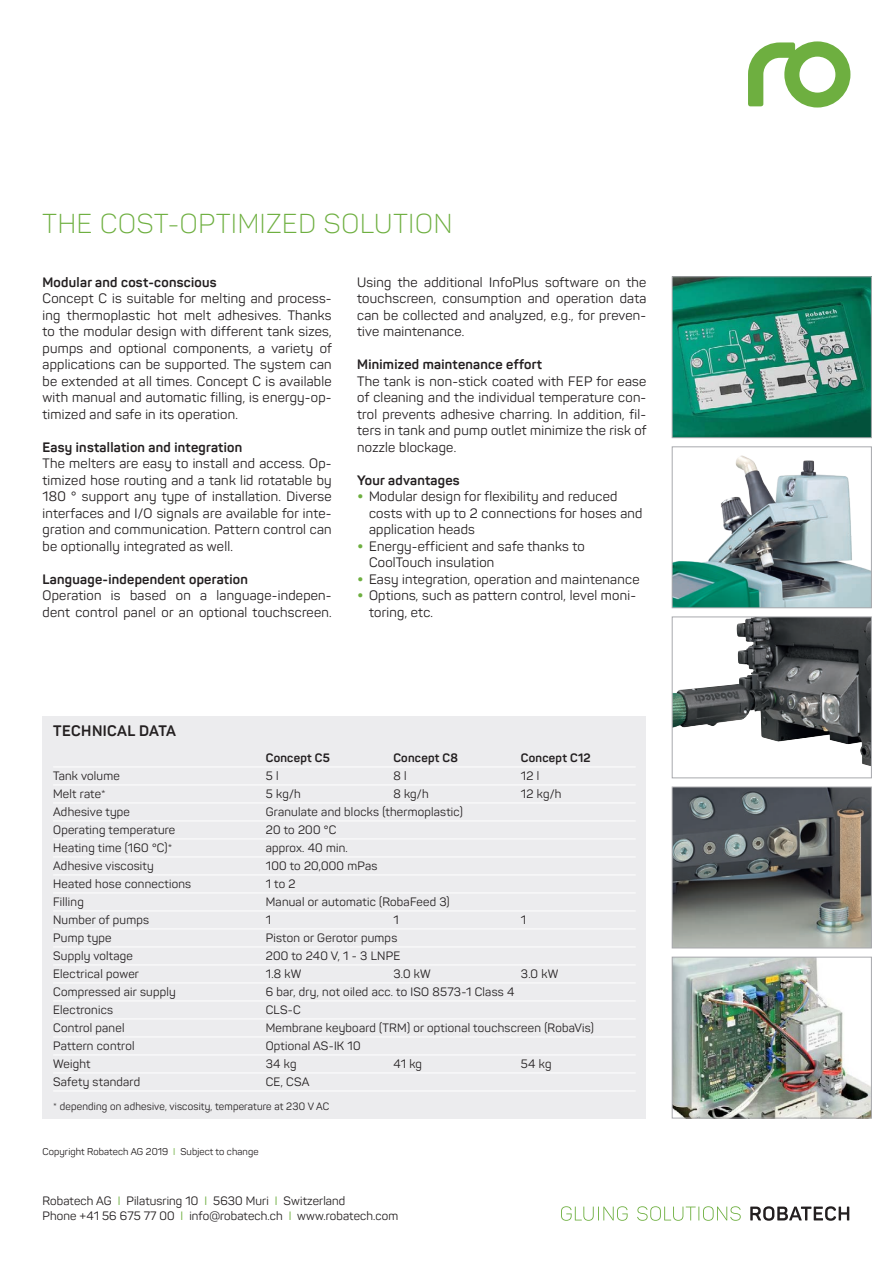
<style>
.page{position:relative;width:893px;height:1263px;background:#fff}
.page>*{position:absolute;margin:0;border:0;box-sizing:border-box;transform-origin:0 0}
.haupttitel_rueckseit{font:300 27px "Panton";letter-spacing:.03em;color:#6eaf40}
.tabelle_titel_tabula{font:700 15px "Panton";letter-spacing:.03em;color:#231f20}
.fliesstext{font:13.5px/16.5px "Panton";letter-spacing:.02em;color:#231f20;text-align:justify}
.aufzaehlungen_mit_bu{font:13.5px/16.5px "Panton";letter-spacing:.02em;color:#231f20}
.zwischentitel{font:700 13.5px "Panton";letter-spacing:.02em;color:#231f20}
.aufzaehlung_titel{font:700 13.5px "Panton";letter-spacing:.02em;color:#231f20}
.tabelle_grundtext_ta{font:12px "Panton";letter-spacing:.02em;color:#231f20}
.footer_adresszeile{font:12px "Panton";letter-spacing:.01em;color:#231f20}
.tabelle_kopfzeile_ta{font:700 12px "Panton";letter-spacing:.02em;color:#231f20}
.tabelle_fusszeile_ta{font:10.5px "Panton";letter-spacing:.02em;color:#231f20}
.copyright{font:9.75px "Panton";letter-spacing:.01em;color:#231f20}
.s1{font-weight:700;font-size:18px;color:#6eaf40}
.s2{color:#6eaf40}
</style>
<div class="page">
<svg style="left:748px;top:41px;width:102px;height:67px"></svg>
<svg style="left:750px;top:1206px;width:99px;height:15px"></svg>
<svg style="left:561px;top:1206px;width:180px;height:15px"></svg>
<div style="left:43px;top:716px;width:603px;height:402px;background:#ececee"></div>
<hr style="left:53px;top:767px;width:583px;height:1px;background:#fff">
<hr style="left:53px;top:785px;width:583px;height:1px;background:#fff">
<hr style="left:53px;top:803px;width:583px;height:1px;background:#fff">
<hr style="left:53px;top:821px;width:583px;height:1px;background:#fff">
<hr style="left:53px;top:839px;width:583px;height:1px;background:#fff">
<hr style="left:53px;top:857px;width:583px;height:1px;background:#fff">
<hr style="left:53px;top:875px;width:583px;height:1px;background:#fff">
<hr style="left:53px;top:893px;width:583px;height:1px;background:#fff">
<hr style="left:53px;top:911px;width:583px;height:1px;background:#fff">
<hr style="left:53px;top:929px;width:583px;height:1px;background:#fff">
<hr style="left:53px;top:947px;width:583px;height:1px;background:#fff">
<hr style="left:53px;top:965px;width:583px;height:1px;background:#fff">
<hr style="left:53px;top:983px;width:583px;height:1px;background:#fff">
<hr style="left:53px;top:1001px;width:583px;height:1px;background:#fff">
<hr style="left:53px;top:1019px;width:583px;height:1px;background:#fff">
<hr style="left:53px;top:1037px;width:583px;height:1px;background:#fff">
<hr style="left:53px;top:1055px;width:583px;height:1px;background:#fff">
<hr style="left:53px;top:1073px;width:583px;height:1px;background:#fff">
<hr style="left:53px;top:1091px;width:583px;height:1px;background:#fff">
<img style="left:674px;top:959px;width:196px;height:157px">
<div style="left:672px;top:957px;width:200px;height:161px;border:1px solid #a8a9ad"></div>
<img style="left:674px;top:278px;width:196px;height:158px">
<div style="left:672px;top:276px;width:200px;height:162px;border:1px solid #a8a9ad"></div>
<img style="left:674px;top:789px;width:196px;height:157px">
<div style="left:672px;top:787px;width:200px;height:161px;border:1px solid #a8a9ad"></div>
<img style="left:674px;top:619px;width:196px;height:147px">
<div style="left:672px;top:617px;width:200px;height:161px;border:1px solid #a8a9ad"></div>
<img style="left:674px;top:455px;width:196px;height:151px">
<div style="left:672px;top:446px;width:200px;height:162px;border:1px solid #a8a9ad"></div>
<p class="haupttitel_rueckseit" style="left:43px;top:207px;width:411px">THE COST-OPTIMIZED SOLUTION</p>
<p class="zwischentitel" style="left:43px;top:273px;width:176px">Modular and cost-conscious</p>
<p class="fliesstext" style="left:43px;top:290px;width:291px">Concept C is suitable for melting and process&shy;ing thermoplastic hot melt adhesives. Thanks to the modular design with different tank sizes, pumps and optional components, a variety of applications can be supported. The system can be extended at all times. Concept C is available with manual and automatic filling, is energy-op&shy;timized and safe in its operation.</p>
<p class="zwischentitel" style="left:43px;top:438px;width:201px">Easy installation and integration</p>
<p class="fliesstext" style="left:43px;top:455px;width:291px">The melters are easy to install and access. Op&shy;timized hose routing and a tank lid rotatable by 180 ° support any type of installation. Diverse interfaces and I/O signals are available for inte&shy;gration and communication. Pattern control can be optionally integrated as well.</p>
<p class="zwischentitel" style="left:43px;top:570px;width:207px">Language-independent operation</p>
<p class="fliesstext" style="left:43px;top:587px;width:291px">Operation is based on a language-indepen&shy;dent control panel or an optional touchscreen.</p>
<p class="fliesstext" style="left:357px;top:274px;width:291px">Using the additional InfoPlus software on the touchscreen, consumption and operation data can be collected and analyzed, e.g., for preven&shy;tive maintenance.</p>
<p class="zwischentitel" style="left:357px;top:356px;width:186px">Minimized maintenance effort</p>
<p class="fliesstext" style="left:357px;top:373px;width:291px">The tank is non-stick coated with FEP for ease of cleaning and the individual temperature con&shy;trol prevents adhesive charring. In addition, fil&shy;ters in tank and pump outlet minimize the risk of nozzle blockage.</p>
<p class="aufzaehlung_titel" style="left:357px;top:471px;width:104px">Your advantages</p>
<p class="aufzaehlungen_mit_bu" style="left:369px;top:488px;width:275px;text-indent:-12px"><span class="s1">•</span> Modular design for flexibility and reduced costs with up to 2 connections for hoses and application heads</p>
<p class="aufzaehlungen_mit_bu" style="left:369px;top:538px;width:217px;text-indent:-12px"><span class="s1">•</span> Energy-efficient and safe thanks to<br>CoolTouch insulation</p>
<p class="aufzaehlungen_mit_bu" style="left:357px;top:571px;width:284px"><span class="s1">•</span> Easy integration, operation and maintenance</p>
<p class="aufzaehlungen_mit_bu" style="left:369px;top:587px;width:269px;text-indent:-12px"><span class="s1">•</span> Options, such as pattern control, level moni&shy;toring, etc.</p>
<p class="tabelle_titel_tabula" style="left:53px;top:721px;width:124px">TECHNICAL DATA</p>
<p class="tabelle_kopfzeile_ta" style="left:266px;top:751px;width:66px">Concept C5</p>
<p class="tabelle_kopfzeile_ta" style="left:393px;top:751px;width:66px">Concept C8</p>
<p class="tabelle_kopfzeile_ta" style="left:521px;top:751px;width:71px">Concept C12</p>
<p class="tabelle_grundtext_ta" style="left:53px;top:769px;width:68px">Tank volume</p>
<p class="tabelle_grundtext_ta" style="left:266px;top:769px;width:14px">5 l</p>
<p class="tabelle_grundtext_ta" style="left:393px;top:769px;width:15px">8 l</p>
<p class="tabelle_grundtext_ta" style="left:521px;top:769px;width:20px">12 l</p>
<p class="tabelle_grundtext_ta" style="left:53px;top:787px;width:54px">Melt rate*</p>
<p class="tabelle_grundtext_ta" style="left:266px;top:787px;width:37px">5 kg/h</p>
<p class="tabelle_grundtext_ta" style="left:393px;top:787px;width:37px">8 kg/h</p>
<p class="tabelle_grundtext_ta" style="left:521px;top:787px;width:42px">12 kg/h</p>
<p class="tabelle_grundtext_ta" style="left:53px;top:805px;width:78px">Adhesive type</p>
<p class="tabelle_grundtext_ta" style="left:266px;top:805px;width:199px">Granulate and blocks (thermoplastic)</p>
<p class="tabelle_grundtext_ta" style="left:53px;top:823px;width:124px">Operating temperature</p>
<p class="tabelle_grundtext_ta" style="left:266px;top:823px;width:72px">20 to 200 °C</p>
<p class="tabelle_grundtext_ta" style="left:53px;top:841px;width:121px">Heating time (160 °C)*</p>
<p class="tabelle_grundtext_ta" style="left:266px;top:841px;width:84px">approx. 40 min.</p>
<p class="tabelle_grundtext_ta" style="left:53px;top:859px;width:102px">Adhesive viscosity</p>
<p class="tabelle_grundtext_ta" style="left:266px;top:859px;width:113px">100 to 20,000 mPas</p>
<p class="tabelle_grundtext_ta" style="left:53px;top:877px;width:140px">Heated hose connections</p>
<p class="tabelle_grundtext_ta" style="left:266px;top:877px;width:31px">1 to 2</p>
<p class="tabelle_grundtext_ta" style="left:53px;top:895px;width:32px">Filling</p>
<p class="tabelle_grundtext_ta" style="left:266px;top:895px;width:185px">Manual or automatic (RobaFeed 3)</p>
<p class="tabelle_grundtext_ta" style="left:53px;top:913px;width:97px">Number of pumps</p>
<p class="tabelle_grundtext_ta" style="left:266px;top:913px;width:7px">1</p>
<p class="tabelle_grundtext_ta" style="left:393px;top:913px;width:7px">1</p>
<p class="tabelle_grundtext_ta" style="left:521px;top:913px;width:7px">1</p>
<p class="tabelle_grundtext_ta" style="left:53px;top:931px;width:60px">Pump type</p>
<p class="tabelle_grundtext_ta" style="left:266px;top:931px;width:133px">Piston or Gerotor pumps</p>
<p class="tabelle_grundtext_ta" style="left:53px;top:949px;width:81px">Supply voltage</p>
<p class="tabelle_grundtext_ta" style="left:266px;top:949px;width:136px">200 to 240 V, 1 - 3 LNPE</p>
<p class="tabelle_grundtext_ta" style="left:53px;top:967px;width:87px">Electrical power</p>
<p class="tabelle_grundtext_ta" style="left:266px;top:967px;width:37px">1.8 kW</p>
<p class="tabelle_grundtext_ta" style="left:393px;top:967px;width:39px">3.0 kW</p>
<p class="tabelle_grundtext_ta" style="left:521px;top:967px;width:39px">3.0 kW</p>
<p class="tabelle_grundtext_ta" style="left:53px;top:985px;width:124px">Compressed air supply</p>
<p class="tabelle_grundtext_ta" style="left:266px;top:985px;width:250px">6 bar, dry, not oiled acc. to ISO 8573-1 Class 4</p>
<p class="tabelle_grundtext_ta" style="left:53px;top:1003px;width:62px">Electronics</p>
<p class="tabelle_grundtext_ta" style="left:266px;top:1003px;width:36px">CLS-C</p>
<p class="tabelle_grundtext_ta" style="left:53px;top:1021px;width:73px">Control panel</p>
<p class="tabelle_grundtext_ta" style="left:266px;top:1021px;width:330px">Membrane keyboard (TRM) or optional touchscreen (RobaVis)</p>
<p class="tabelle_grundtext_ta" style="left:53px;top:1039px;width:83px">Pattern control</p>
<p class="tabelle_grundtext_ta" style="left:266px;top:1039px;width:96px">Optional AS-IK 10</p>
<p class="tabelle_grundtext_ta" style="left:53px;top:1057px;width:39px">Weight</p>
<p class="tabelle_grundtext_ta" style="left:266px;top:1057px;width:32px">34 kg</p>
<p class="tabelle_grundtext_ta" style="left:393px;top:1057px;width:30px">41 kg</p>
<p class="tabelle_grundtext_ta" style="left:521px;top:1057px;width:32px">54 kg</p>
<p class="tabelle_grundtext_ta" style="left:53px;top:1075px;width:89px">Safety standard</p>
<p class="tabelle_grundtext_ta" style="left:266px;top:1075px;width:45px">CE, CSA</p>
<p class="tabelle_fusszeile_ta" style="left:53px;top:1100px;width:278px">* depending on adhesive, viscosity, temperature at 230 V AC</p>
<p class="copyright" style="left:43px;top:1146px;width:218px">Copyright Robatech AG 2019 <span class="s2">I</span> Subject to change</p>
<p class="footer_adresszeile" style="left:43px;top:1194px;width:304px">Robatech AG <span class="s2">I</span> Pilatusring 10 <span class="s2">I</span> 5630 Muri <span class="s2">I</span> Switzerland</p>
<p class="footer_adresszeile" style="left:43px;top:1209px;width:357px">Phone +41 56 675 77 00 <span class="s2">I</span> info@robatech.ch <span class="s2">I</span> www.robatech.com</p>
</div>
